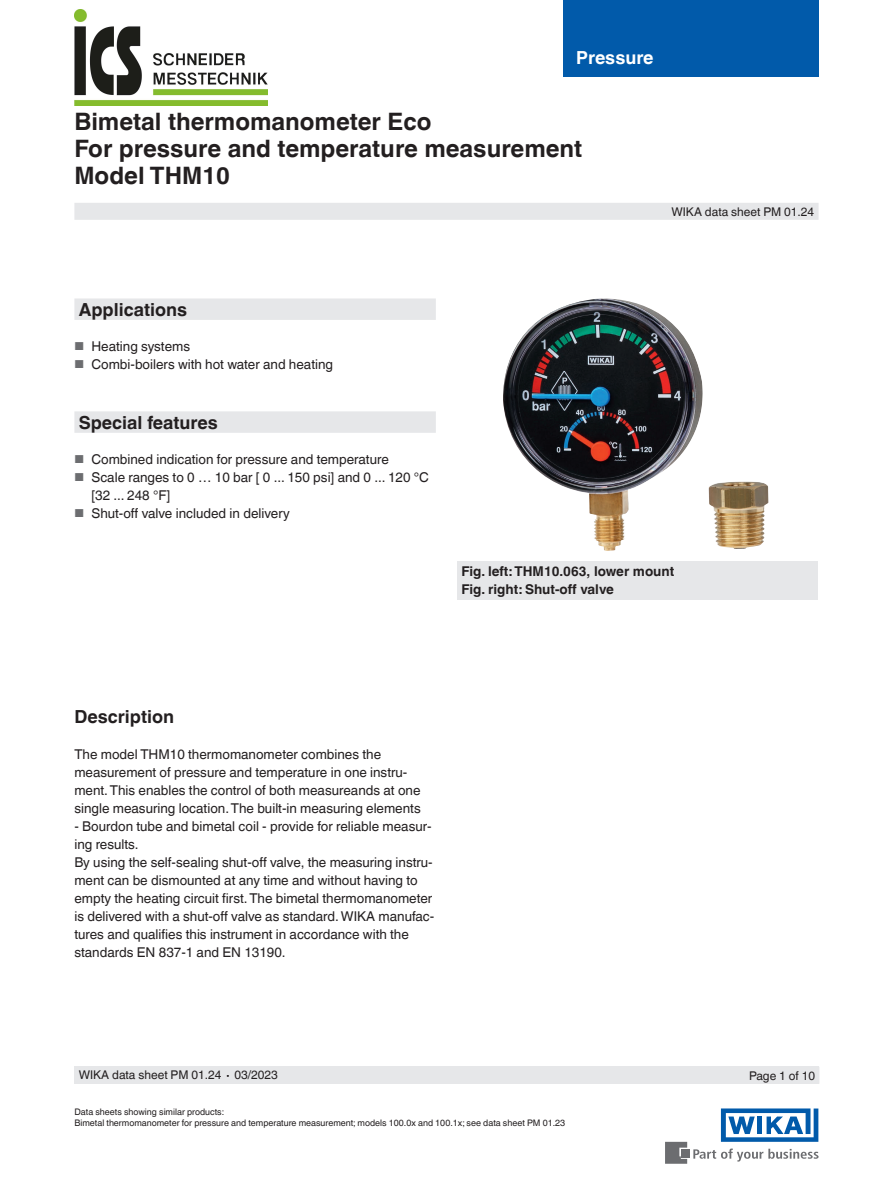
<style>
.page{position:relative;width:893px;height:1188px;background:#fff}
.page>*{position:absolute;margin:0;border:0;box-sizing:border-box;transform-origin:0 0}
.t1{font:700 24px/27px "Helvetica World";color:#231f20}
.t2{font:700 18px "Helvetica World";color:#231f20}
.t3{font:700 18px "Helvetica World";color:#fff}
.t4{font:13.5px/18px "Helvetica World";color:#231f20}
.t5{font:700 13.5px/18px "Helvetica World";color:#231f20}
.t6{font:12px "Helvetica World";color:#231f20}
.t7{font:9px/10.5px "Helvetica World";color:#231f20}
.s1{font-size:11.55px;color:#6c6d70}
</style>
<div class="page">
<svg style="left:693px;top:1149px;width:126px;height:13px"></svg>
<div style="left:682px;top:1150px;width:8px;height:8px;background:#6c6d70"></div>
<svg style="left:665px;top:1142px;width:22px;height:22px"></svg>
<svg style="left:721px;top:1108px;width:97px;height:34px"></svg>
<div style="left:563px;top:0;width:256px;height:76px;background:#015aaa"></div>
<div style="left:74px;top:203px;width:745px;height:17px;background:#e6e7e9"></div>
<div style="left:74px;top:1066px;width:745px;height:18px;background:#e6e7e9"></div>
<div style="left:457px;top:561px;width:361px;height:39px;background:#e6e7e9"></div>
<img style="left:503px;top:298px;width:265px;height:253px">
<svg style="left:74px;top:298px;width:362px;height:135px"></svg>
<img style="left:75px;top:9px;width:192px;height:96px">
<h2 class="t3" style="left:576px;top:47px;width:79px">Pressure</h2>
<h1 class="t1" style="left:74px;top:108px;width:509px">Bimetal thermomanometer Eco<br>For pressure and temperature measurement<br>Model THM10</h1>
<h2 class="t2" style="left:79px;top:299px;width:110px">Applications</h2>
<p class="t4" style="left:74px;top:337px;width:117px"><span class="s1">■</span> Heating systems</p>
<p class="t4" style="left:74px;top:355px;width:260px"><span class="s1">■</span> Combi-boilers with hot water and heating</p>
<h2 class="t2" style="left:79px;top:412px;width:141px">Special features</h2>
<p class="t4" style="left:74px;top:450px;width:316px"><span class="s1">■</span> Combined indication for pressure and temperature</p>
<p class="t4" style="left:91px;top:468px;width:339px;text-indent:-17px"><span class="s1">■</span> Scale ranges to 0 … 10 bar [ 0 ... 150 psi] and 0 ... 120 °C [32 ... 248 °F]</p>
<p class="t4" style="left:74px;top:504px;width:217px"><span class="s1">■</span> Shut-off valve included in delivery</p>
<p class="t6" style="left:671px;top:204px;width:144px">WIKA data sheet PM 01.24</p>
<p class="t5" style="left:461px;top:563px;width:214px">Fig. left: THM10.063, lower mount<br>Fig. right: Shut-off valve</p>
<h2 class="t2" style="left:74px;top:706px;width:101px">Description</h2>
<p class="t4" style="left:74px;top:745px;width:348px">The model THM10 thermomanometer combines the measurement of pressure and temperature in one instru&shy;ment. This enables the control of both measureands at one single measuring location. The built-in measuring elements</p>
<p class="t4" style="left:74px;top:817px;width:361px">- Bourdon tube and bimetal coil - provide for reliable measur&shy;ing results.<br>By using the self-sealing shut-off valve, the measuring instru&shy;ment can be dismounted at any time and without having to empty the heating circuit first. The bimetal thermomanometer is delivered with a shut-off valve as standard. WIKA manufac&shy;tures and qualifies this instrument in accordance with the standards EN 837-1 and EN 13190.</p>
<p class="t6" style="left:79px;top:1068px;width:201px">WIKA data sheet PM 01.24 ∙ 03/2023</p>
<p class="t7" style="left:74px;top:1107px;width:492px">Data sheets showing similar products:<br>Bimetal thermomanometer for pressure and temperature measurement; models 100.0x and 100.1x; see data sheet PM 01.23</p>
<p class="t6" style="left:749px;top:1068px;width:68px">Page 1 of 10</p>
</div>
